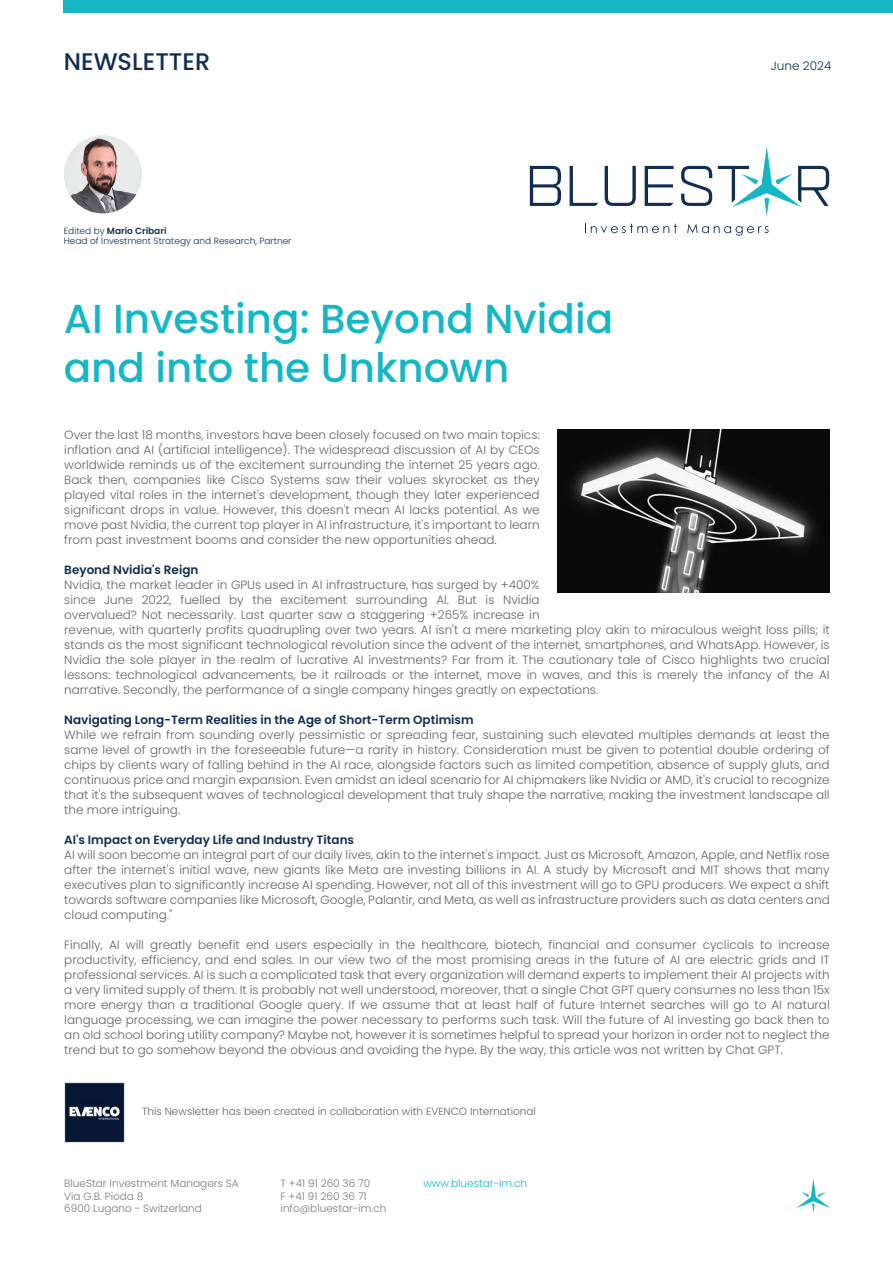
<style>
.page{position:relative;width:893px;height:1263px;background:#fff}
.page>*{position:absolute;margin:0;border:0;box-sizing:border-box;transform-origin:0 0}
.t1{font:500 40.5px/48.6px "Poppins";color:#16b7c4}
.t2{font:500 24px "Poppins";color:#112d52}
.t3{font:300 12px/15px "Poppins";color:#636366;text-align:justify}
.t4{font:600 12px "Poppins";color:#112d52}
.t5{font:300 12px "Poppins";color:#112d52}
.t6{font:300 10.5px/12.6px "Poppins";color:#787a7d}
.t7{font:300 10.5px "Poppins";color:#636366}
.t8{font:300 10.5px "Poppins";color:#16b7c4}
.t9{font:300 9px/10.8px "Poppins";color:#112d52}
.s1{font-weight:600}
</style>
<div class="page">
<svg style="left:585px;top:224px;width:92px;height:9px"></svg>
<svg style="left:687px;top:224px;width:82px;height:12px"></svg>
<svg style="left:530px;top:166px;width:31px;height:40px"></svg>
<svg style="left:570px;top:166px;width:28px;height:40px"></svg>
<svg style="left:605px;top:166px;width:31px;height:40px"></svg>
<svg style="left:645px;top:166px;width:29px;height:40px"></svg>
<svg style="left:681px;top:166px;width:31px;height:40px"></svg>
<svg style="left:718px;top:146px;width:111px;height:70px"></svg>
<div style="left:64px;top:0;width:829px;height:13px;background:#16b7c4"></div>
<img style="left:64px;top:135px;width:78px;height:78px;border-radius:39px">
<svg style="left:796px;top:1178px;width:34px;height:35px"></svg>
<img style="left:558px;top:430px;width:272px;height:163px">
<img style="left:64px;top:1082px;width:60px;height:60px">
<h2 class="t2" style="left:64px;top:47px;width:148px">NEWSLETTER</h2>
<p class="t9" style="left:64px;top:225px;width:229px">Edited by <span class="s1">Mario Cribari<br></span>Head of Investment Strategy and Research, Partner</p>
<h1 class="t1" style="left:64px;top:295px;width:551px">AI Investing: Beyond Nvidia and into the Unknown</h1>
<p class="t5" style="left:771px;top:59px;width:62px">June 2024</p>
<p class="t3" style="left:64px;top:427px;width:477px">Over the last 18 months, investors have been closely focused on two main topics: inflation and AI (artificial intelligence). The widespread discussion of AI by CEOs worldwide reminds us of the excitement surrounding the internet 25 years ago.<br>Back then, companies like Cisco Systems saw their values skyrocket as they played vital roles in the internet's development, though they later experienced significant drops in value. However, this doesn't mean AI lacks potential. As we move past Nvidia, the current top player in AI infrastructure, it's important to learn from past investment booms and consider the new opportunities ahead.</p>
<p class="t4" style="left:64px;top:562px;width:136px">Beyond Nvidia's Reign</p>
<p class="t3" style="left:64px;top:577px;width:767px;text-align:left">Nvidia, the market leader in GPUs used in AI infrastructure, has surged by +400%<br>since June 2022, fuelled by the excitement surrounding AI. But is Nvidia<br>overvalued? Not necessarily. Last quarter saw a staggering +265% increase in<br>revenue, with quarterly profits quadrupling over two years. AI isn't a mere marketing ploy akin to miraculous weight loss pills; it stands as the most significant technological revolution since the advent of the internet, smartphones, and WhatsApp. However, is Nvidia the sole player in the realm of lucrative AI investments? Far from it. The cautionary tale of Cisco highlights two crucial lessons: technological advancements, be it railroads or the internet, move in waves, and this is merely the infancy of the AI narrative. Secondly, the performance of a single company hinges greatly on expectations.</p>
<p class="t4" style="left:64px;top:712px;width:411px">Navigating Long-Term Realities in the Age of Short-Term Optimism</p>
<p class="t3" style="left:64px;top:727px;width:767px">While we refrain from sounding overly pessimistic or spreading fear, sustaining such elevated multiples demands at least the same level of growth in the foreseeable future—a rarity in history. Consideration must be given to potential double ordering of chips by clients wary of falling behind in the AI race, alongside factors such as limited competition, absence of supply gluts, and continuous price and margin expansion. Even amidst an ideal scenario for AI chipmakers like Nvidia or AMD, it's crucial to recognize that it's the subsequent waves of technological development that truly shape the narrative, making the investment landscape all the more intriguing.</p>
<p class="t4" style="left:64px;top:832px;width:291px">AI's Impact on Everyday Life and Industry Titans</p>
<p class="t3" style="left:64px;top:847px;width:767px">AI will soon become an integral part of our daily lives, akin to the internet's impact. Just as Microsoft, Amazon, Apple, and Netflix rose after the internet's initial wave, new giants like Meta are investing billions in AI. A study by Microsoft and MIT shows that many executives plan to significantly increase AI spending. However, not all of this investment will go to GPU producers. We expect a shift towards software companies like Microsoft, Google, Palantir, and Meta, as well as infrastructure providers such as data centers and cloud computing."</p>
<p class="t3" style="left:64px;top:937px;width:767px">Finally, AI will greatly benefit end users especially in the healthcare, biotech, financial and consumer cyclicals to increase productivity, efficiency, and end sales. In our view two of the most promising areas in the future of AI are electric grids and IT professional services. AI is such a complicated task that every organization will demand experts to implement their AI projects with a very limited supply of them. It is probably not well understood, moreover, that a single Chat GPT query consumes no less than 15x more energy than a traditional Google query. If we assume that at least half of future Internet searches will go to AI natural language processing, we can imagine the power necessary to performs such task. Will the future of AI investing go back then to an old school boring utility company? Maybe not, however it is sometimes helpful to spread your horizon in order not to neglect the trend but to go somehow beyond the obvious and avoiding the hype. By the way, this article was not written by Chat GPT.</p>
<p class="t7" style="left:142px;top:1105px;width:395px">This Newsletter has been created in collaboration with EVENCO International</p>
<p class="t6" style="left:64px;top:1177px;width:176px">BlueStar Investment Managers SA<br>Via G.B. Pioda 8<br>6900 Lugano - Switzerland</p>
<p class="t6" style="left:281px;top:1177px;width:107px">T +41 91 260 36 70<br>F +41 91 260 36 71 info@bluestar-im.ch</p>
<p class="t8" style="left:423px;top:1177px;width:105px">www.bluestar-im.ch</p>
</div>
